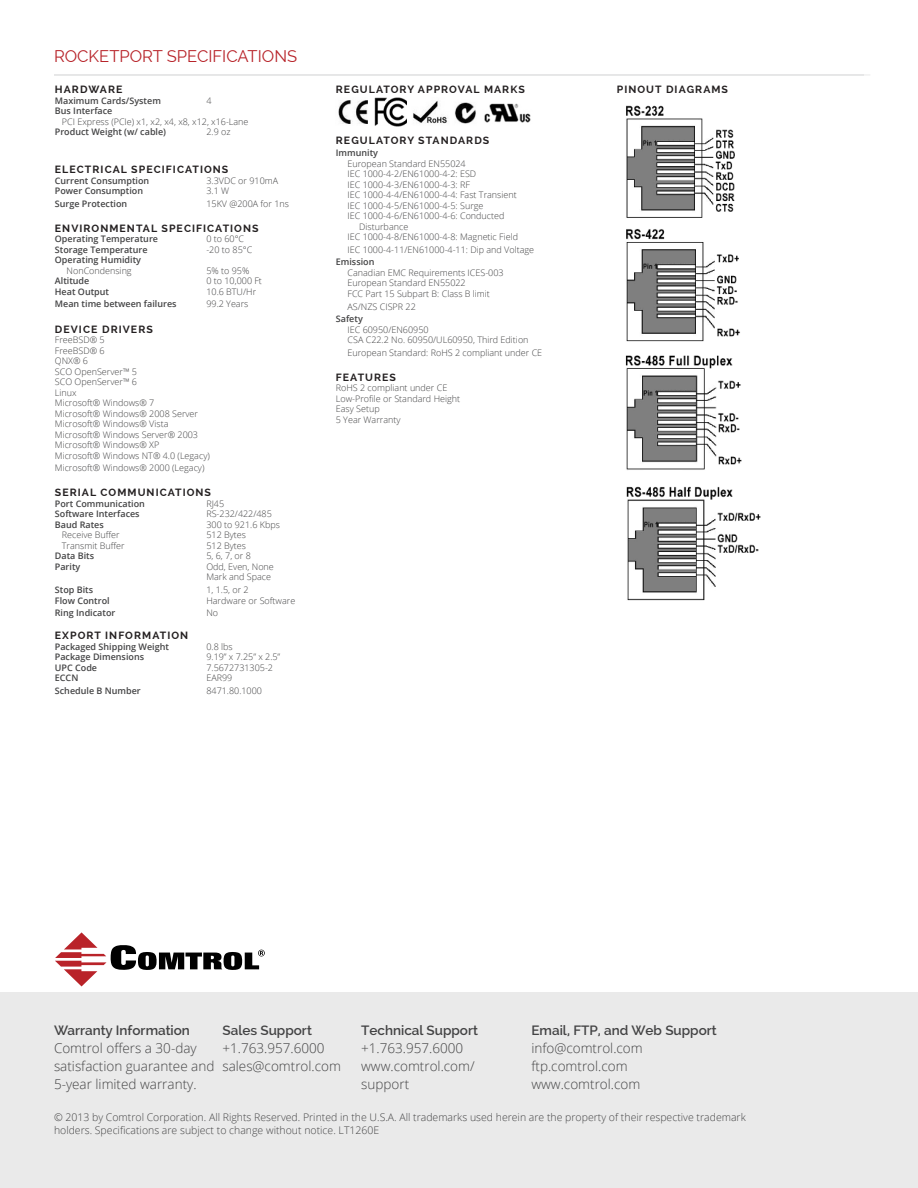
<style>
.page{position:relative;width:918px;height:1188px;background:#fff}
.page>*{position:absolute;margin:0;border:0;box-sizing:border-box;transform-origin:0 0}
.t1{font:16.5px "Raleway";color:#b72228}
.t2{font:300 13.5px/18px "Open Sans";color:#434344}
.t3{font:600 13.5px "Raleway";color:#434344}
.t4{font:300 10.5px/12.6px "Open Sans";color:#434344}
.t5{font:700 10.5px "Raleway";letter-spacing:.1em;color:#231f20}
.t6{font:300 9px/10.5px "Open Sans";color:#434344}
.t7{font:600 9px "Open Sans";color:#434344}
</style>
<div class="page">
<div style="left:0;top:993px;width:918px;height:195px;background:#eaeaea"></div>
<svg style="left:55px;top:932px;width:210px;height:54px"></svg>
<hr style="left:54px;top:75px;width:816px;height:1px;background:#eaeaea">
<img style="left:626px;top:105px;width:109px;height:113px">
<img style="left:626px;top:229px;width:114px;height:113px">
<img style="left:625px;top:355px;width:117px;height:115px">
<img style="left:626px;top:486px;width:135px;height:115px">
<img style="left:338px;top:100px;width:30px;height:24px">
<img style="left:374px;top:98px;width:33px;height:29px">
<img style="left:413px;top:100px;width:63px;height:24px">
<img style="left:484px;top:103px;width:47px;height:20px">
<h1 class="t1" style="left:54px;top:47px;width:245px">ROCKETPORT SPECIFICATIONS</h1>
<p class="t5" style="left:55px;top:84px;width:69px">HARDWARE</p>
<p class="t7" style="left:55px;top:97px;width:108px">Maximum Cards/System</p>
<p class="t6" style="left:206px;top:96px;width:7px">4</p>
<p class="t7" style="left:55px;top:107px;width:59px">Bus Interface</p>
<p class="t6" style="left:62px;top:116px;width:188px">PCI Express (PCIe) x1, x2, x4, x8, x12, x16-Lane</p>
<p class="t7" style="left:55px;top:128px;width:113px">Product Weight (w/ cable)</p>
<p class="t6" style="left:206px;top:127px;width:26px">2.9 oz</p>
<p class="t5" style="left:55px;top:163px;width:175px">ELECTRICAL SPECIFICATIONS</p>
<p class="t7" style="left:55px;top:177px;width:96px">Current Consumption</p>
<p class="t6" style="left:206px;top:175px;width:73px">3.3VDC or 910mA</p>
<p class="t7" style="left:55px;top:187px;width:90px">Power Consumption</p>
<p class="t6" style="left:206px;top:185px;width:24px">3.1 W</p>
<p class="t7" style="left:55px;top:200px;width:74px">Surge Protection</p>
<p class="t6" style="left:206px;top:198px;width:84px">15KV @200A for 1ns</p>
<p class="t5" style="left:55px;top:222px;width:205px">ENVIRONMENTAL SPECIFICATIONS</p>
<p class="t7" style="left:55px;top:235px;width:105px">Operating Temperature</p>
<p class="t6" style="left:206px;top:234px;width:39px">0 to 60°C</p>
<p class="t7" style="left:55px;top:246px;width:94px">Storage Temperature</p>
<p class="t6" style="left:206px;top:244px;width:47px">-20 to 85°C</p>
<p class="t7" style="left:55px;top:256px;width:88px">Operating Humidity</p>
<p class="t6" style="left:67px;top:265px;width:67px">NonCondensing</p>
<p class="t6" style="left:206px;top:265px;width:44px">5% to 95%</p>
<p class="t7" style="left:55px;top:277px;width:36px">Altitude</p>
<p class="t6" style="left:206px;top:276px;width:57px">0 to 10,000 Ft</p>
<p class="t7" style="left:55px;top:288px;width:56px">Heat Output</p>
<p class="t6" style="left:206px;top:286px;width:51px">10.6 BTU/Hr</p>
<p class="t7" style="left:55px;top:301px;width:123px">Mean time between failures</p>
<p class="t6" style="left:206px;top:299px;width:44px">99.2 Years</p>
<p class="t5" style="left:55px;top:323px;width:100px">DEVICE DRIVERS</p>
<p class="t6" style="left:55px;top:334px;width:157px">FreeBSD® 5<br>FreeBSD® 6<br>QNX® 6<br>SCO OpenServer™ 5<br>SCO OpenServer™ 6<br>Linux<br>Microsoft® Windows® 7<br>Microsoft® Windows® 2008 Server<br>Microsoft® Windows® Vista<br>Microsoft® Windows Server® 2003<br>Microsoft® Windows® XP<br>Microsoft® Windows NT® 4.0 (Legacy)</p>
<p class="t6" style="left:55px;top:463px;width:151px">Microsoft® Windows® 2000 (Legacy)</p>
<p class="t5" style="left:55px;top:487px;width:158px">SERIAL COMMUNICATIONS</p>
<p class="t7" style="left:55px;top:500px;width:92px">Port Communication</p>
<p class="t6" style="left:206px;top:499px;width:19px">RJ45</p>
<p class="t7" style="left:55px;top:511px;width:86px">Software Interfaces</p>
<p class="t6" style="left:206px;top:509px;width:67px">RS-232/422/485</p>
<p class="t7" style="left:55px;top:521px;width:50px">Baud Rates</p>
<p class="t6" style="left:206px;top:519px;width:75px">300 to 921.6 Kbps</p>
<p class="t6" style="left:62px;top:530px;width:59px">Receive Buffer</p>
<p class="t6" style="left:206px;top:530px;width:41px">512 Bytes</p>
<p class="t6" style="left:62px;top:540px;width:64px">Transmit Buffer</p>
<p class="t6" style="left:206px;top:540px;width:41px">512 Bytes</p>
<p class="t7" style="left:55px;top:553px;width:41px">Data Bits</p>
<p class="t6" style="left:206px;top:551px;width:46px">5, 6, 7, or 8</p>
<p class="t7" style="left:55px;top:563px;width:27px">Parity</p>
<p class="t6" style="left:206px;top:561px;width:69px">Odd, Even, None<br>Mark and Space</p>
<p class="t7" style="left:55px;top:586px;width:40px">Stop Bits</p>
<p class="t6" style="left:206px;top:584px;width:44px">1, 1.5, or 2</p>
<p class="t7" style="left:55px;top:597px;width:56px">Flow Control</p>
<p class="t6" style="left:206px;top:596px;width:90px">Hardware or Software</p>
<p class="t7" style="left:55px;top:609px;width:62px">Ring Indicator</p>
<p class="t6" style="left:206px;top:607px;width:13px">No</p>
<p class="t5" style="left:55px;top:630px;width:135px">EXPORT INFORMATION</p>
<p class="t7" style="left:55px;top:643px;width:116px">Packaged Shipping Weight</p>
<p class="t6" style="left:206px;top:641px;width:28px">0.8 lbs</p>
<p class="t7" style="left:55px;top:653px;width:91px">Package Dimensions</p>
<p class="t6" style="left:206px;top:652px;width:75px">9.19” x 7.25” x 2.5”</p>
<p class="t7" style="left:55px;top:664px;width:44px">UPC Code</p>
<p class="t6" style="left:206px;top:662px;width:68px">7.5672731305-2</p>
<p class="t7" style="left:55px;top:674px;width:25px">ECCN</p>
<p class="t6" style="left:206px;top:673px;width:27px">EAR99</p>
<p class="t7" style="left:55px;top:687px;width:87px">Schedule B Number</p>
<p class="t6" style="left:206px;top:685px;width:57px">8471.80.1000</p>
<p class="t5" style="left:336px;top:84px;width:191px">REGULATORY APPROVAL MARKS</p>
<p class="t5" style="left:336px;top:134px;width:155px">REGULATORY STANDARDS</p>
<p class="t7" style="left:336px;top:149px;width:44px">Immunity</p>
<p class="t6" style="left:348px;top:158px;width:120px">European Standard EN55024</p>
<p class="t6" style="left:348px;top:169px;width:130px">IEC 1000-4-2/EN61000-4-2: ESD</p>
<p class="t6" style="left:348px;top:179px;width:124px">IEC 1000-4-3/EN61000-4-3: RF</p>
<p class="t6" style="left:348px;top:190px;width:171px">IEC 1000-4-4/EN61000-4-4: Fast Transient</p>
<p class="t6" style="left:348px;top:200px;width:137px">IEC 1000-4-5/EN61000-4-5: Surge</p>
<p class="t6" style="left:348px;top:211px;width:158px">IEC 1000-4-6/EN61000-4-6: Conducted</p>
<p class="t6" style="left:359px;top:221px;width:51px">Disturbance</p>
<p class="t6" style="left:348px;top:232px;width:172px">IEC 1000-4-8/EN61000-4-8: Magnetic Field</p>
<p class="t6" style="left:348px;top:244px;width:188px">IEC 1000-4-11/EN61000-4-11: Dip and Voltage</p>
<p class="t7" style="left:336px;top:259px;width:40px">Emission</p>
<p class="t6" style="left:348px;top:267px;width:158px">Canadian EMC Requirements ICES-003<br>European Standard EN55022<br>FCC Part 15 Subpart B: Class B limit</p>
<p class="t6" style="left:348px;top:301px;width:70px">AS/NZS CISPR 22</p>
<p class="t7" style="left:336px;top:315px;width:28px">Safety</p>
<p class="t6" style="left:348px;top:324px;width:183px">IEC 60950/EN60950<br>CSA C22.2 No. 60950/UL60950, Third Edition</p>
<p class="t6" style="left:348px;top:347px;width:196px">European Standard: RoHS 2 compliant under CE</p>
<p class="t5" style="left:336px;top:371px;width:62px">FEATURES</p>
<p class="t6" style="left:336px;top:383px;width:126px">RoHS 2 compliant under CE<br>Low-Profile or Standard Height<br>Easy Setup<br>5 Year Warranty</p>
<p class="t5" style="left:617px;top:84px;width:113px">PINOUT DIAGRAMS</p>
<h2 class="t3" style="left:54px;top:1025px;width:137px">Warranty Information</h2>
<h2 class="t2" style="left:54px;top:1039px;width:162px">Comtrol offers a 30-day satisfaction guarantee and<br>5-year limited warranty.</h2>
<h2 class="t3" style="left:222px;top:1025px;width:91px">Sales Support</h2>
<h2 class="t2" style="left:222px;top:1038px;width:120px">+1.763.957.6000 sales@comtrol.com</h2>
<h2 class="t3" style="left:361px;top:1025px;width:118px">Technical Support</h2>
<h2 class="t2" style="left:361px;top:1038px;width:115px">+1.763.957.6000 www.comtrol.com/ support</h2>
<h2 class="t3" style="left:531px;top:1025px;width:187px">Email, FTP, and Web Support</h2>
<h2 class="t2" style="left:531px;top:1040px;width:113px">info@comtrol.com ftp.comtrol.com www.comtrol.com</h2>
<p class="t4" style="left:54px;top:1111px;width:693px">© 2013 by Comtrol Corporation. All Rights Reserved. Printed in the U.S.A. All trademarks used herein are the property of their respective trademark holders. Specifications are subject to change without notice. LT1260E</p>
</div>
